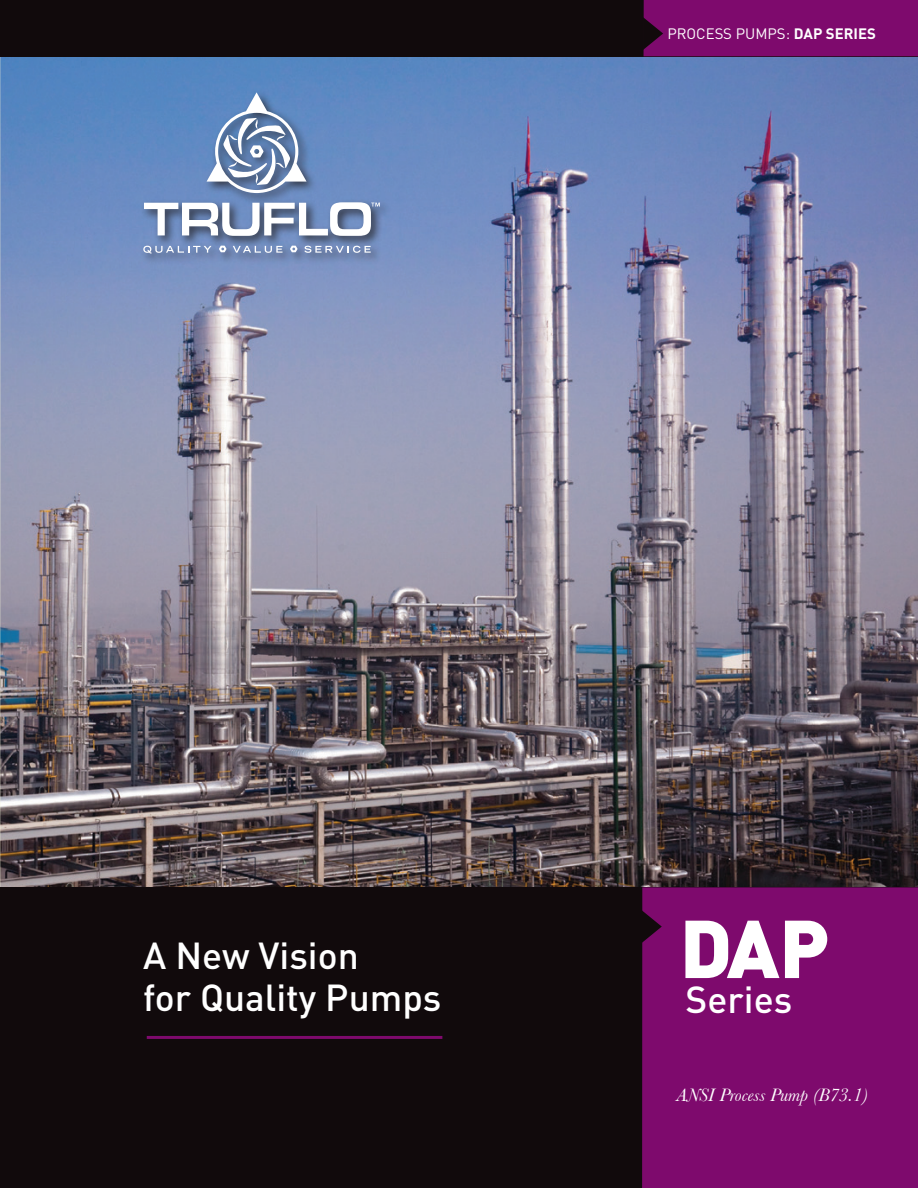
<style>
.page{position:relative;width:918px;height:1188px;background:#fff}
.page>*{position:absolute;margin:0;border:0;box-sizing:border-box;transform-origin:0 0}
.t1{font:900 80.55px "DIN";color:#fff}
.t2{font:500 37.2px/41.8px "DIN";color:#fff}
.t3{font:italic 18.9px "Baskerville";color:#fff}
.t4{font:15px "DIN";color:#fff}
.s1{font-weight:700}
</style>
<div class="page">
<img style="left:1px;top:56px;width:917px;height:831px">
<div style="left:0;top:0;width:918px;height:56px;background:#110a0c"></div>
<div style="left:0;top:887px;width:918px;height:301px;background:#110a0c"></div>
<div style="left:140px;top:90px;width:252px;height:175px;background:#231f20;opacity:.75"></div>
<svg style="left:207px;top:92px;width:100px;height:101px"></svg>
<svg style="left:143px;top:246px;width:69px;height:8px"></svg>
<svg style="left:233px;top:246px;width:50px;height:7px"></svg>
<svg style="left:304px;top:246px;width:67px;height:7px"></svg>
<svg style="left:219px;top:246px;width:7px;height:6px"></svg>
<svg style="left:290px;top:246px;width:8px;height:6px"></svg>
<svg style="left:144px;top:202px;width:236px;height:34px"></svg>
<hr style="left:147px;top:1036px;width:295px;height:3px;background:#7e0a6d">
<div style="left:644px;top:0;width:274px;height:56px;background:#7e0a6d"></div>
<div style="left:642px;top:887px;width:276px;height:301px;background:#7e0a6d"></div>
<svg style="left:642px;top:910px;width:20px;height:33px"></svg>
<svg style="left:643px;top:17px;width:20px;height:33px"></svg>
<svg style="left:0;top:56px;width:1px;height:831px"></svg>
<p class="t4" style="left:667px;top:24px;width:210px">PROCESS PUMPS: <span class="s1">DAP SERIES</span></p>
<p class="t2" style="left:143px;top:933px;width:300px">A New Vision<br>for Quality Pumps</p>
<p class="t1" style="left:680px;top:895px;width:152px">DAP</p>
<p class="t2" style="left:686px;top:977px;width:108px">Series</p>
<p class="t3" style="left:676px;top:1084px;width:193px">ANSI Process Pump (B73.1)</p>
</div>
